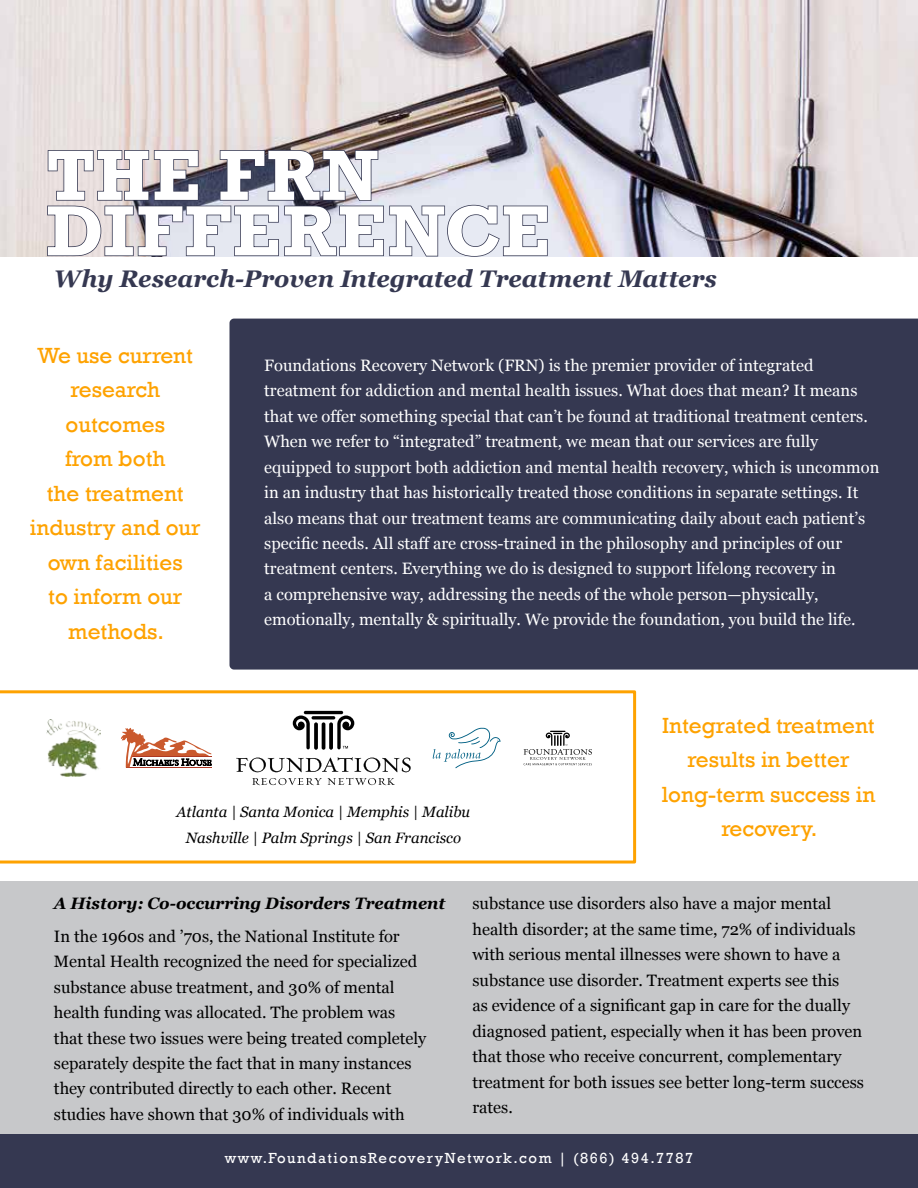
<style>
.page{position:relative;width:918px;height:1188px;background:#fff}
.page>*{position:absolute;margin:0;border:0;box-sizing:border-box;transform-origin:0 0}
.t1{font:700 72.15px/55.5px "Rockwell";letter-spacing:.025em;color:#fff}
.t2{font:italic 700 24px "Georgia";color:#353851}
.t3{font:22.5px/34.5px "Rockwell";color:#fea200;text-align:center}
.t4{font:16.5px/25.5px "Georgia";color:#fff}
.t5{font:16.5px/25.5px "Georgia";color:#000}
.t6{font:italic 700 16.5px "Georgia";color:#000}
.t7{font:italic 15px/25.5px "Georgia";color:#000;text-align:center}
.t8{font:15px "Rockwell";letter-spacing:.1em;color:#fff}
</style>
<div class="page">
<div style="left:0;top:881px;width:918px;height:254px;background:#c7c8ca"></div>
<div style="left:0;top:1135px;width:918px;height:53px;background:#353851"></div>
<div style="left:230px;top:319px;width:688px;height:351px;background:#353851"></div>
<img style="left:0;top:0;width:918px;height:256px">
<svg style="left:46px;top:149px;width:502px;height:108px;background:#b7b6c0"></svg>
<svg style="left:0;top:690px;width:636px;height:174px"></svg>
<h1 class="t1" style="left:46px;top:148px;width:505px">THE FRN<br>DIFFERENCE</h1>
<h2 class="t2" style="left:54px;top:263px;width:664px">Why Research-Proven Integrated Treatment Matters</h2>
<h3 class="t3" style="left:30px;top:338px;width:172px">We use current research outcomes<br>from both<br>the treatment industry and our own facilities<br>to inform our methods.</h3>
<p class="t4" style="left:264px;top:352px;width:617px">Foundations Recovery Network (FRN) is the premier provider of integrated treatment for addiction and mental health issues. What does that mean? It means that we offer something special that can’t be found at traditional treatment centers.<br>When we refer to “integrated” treatment, we mean that our services are fully equipped to support both addiction and mental health recovery, which is uncommon in an industry that has historically treated those conditions in separate settings. It also means that our treatment teams are communicating daily about each patient’s specific needs. All staff are cross-trained in the philosophy and principles of our treatment centers. Everything we do is designed to support lifelong recovery in<br>a comprehensive way, addressing the needs of the whole person—physically, emotionally, mentally &amp; spiritually. We provide the foundation, you build the life.</p>
<p class="t7" style="left:177px;top:800px;width:295px">Atlanta | Santa Monica | Memphis | Malibu<br>Nashville | Palm Springs | San Francisco</p>
<h3 class="t3" style="left:662px;top:708px;width:215px">Integrated treatment results in better long-term success in recovery.</h3>
<p class="t6" style="left:54px;top:893px;width:393px">A History: Co-occurring Disorders Treatment</p>
<p class="t5" style="left:54px;top:923px;width:374px">In the 1960s and ’70s, the National Institute for Mental Health recognized the need for specialized substance abuse treatment, and 30% of mental health funding was allocated. The problem was that these two issues were being treated completely separately despite the fact that in many instances they contributed directly to each other. Recent studies have shown that 30% of individuals with</p>
<p class="t5" style="left:473px;top:891px;width:393px">substance use disorders also have a major mental health disorder; at the same time, 72% of individuals with serious mental illnesses were shown to have a substance use disorder. Treatment experts see this<br>as evidence of a significant gap in care for the dually diagnosed patient, especially when it has been proven that those who receive concurrent, complementary treatment for both issues see better long-term success rates.</p>
<p class="t8" style="left:225px;top:1150px;width:470px">www.FoundationsRecoveryNetwork.com | (866) 494.7787</p>
</div>
